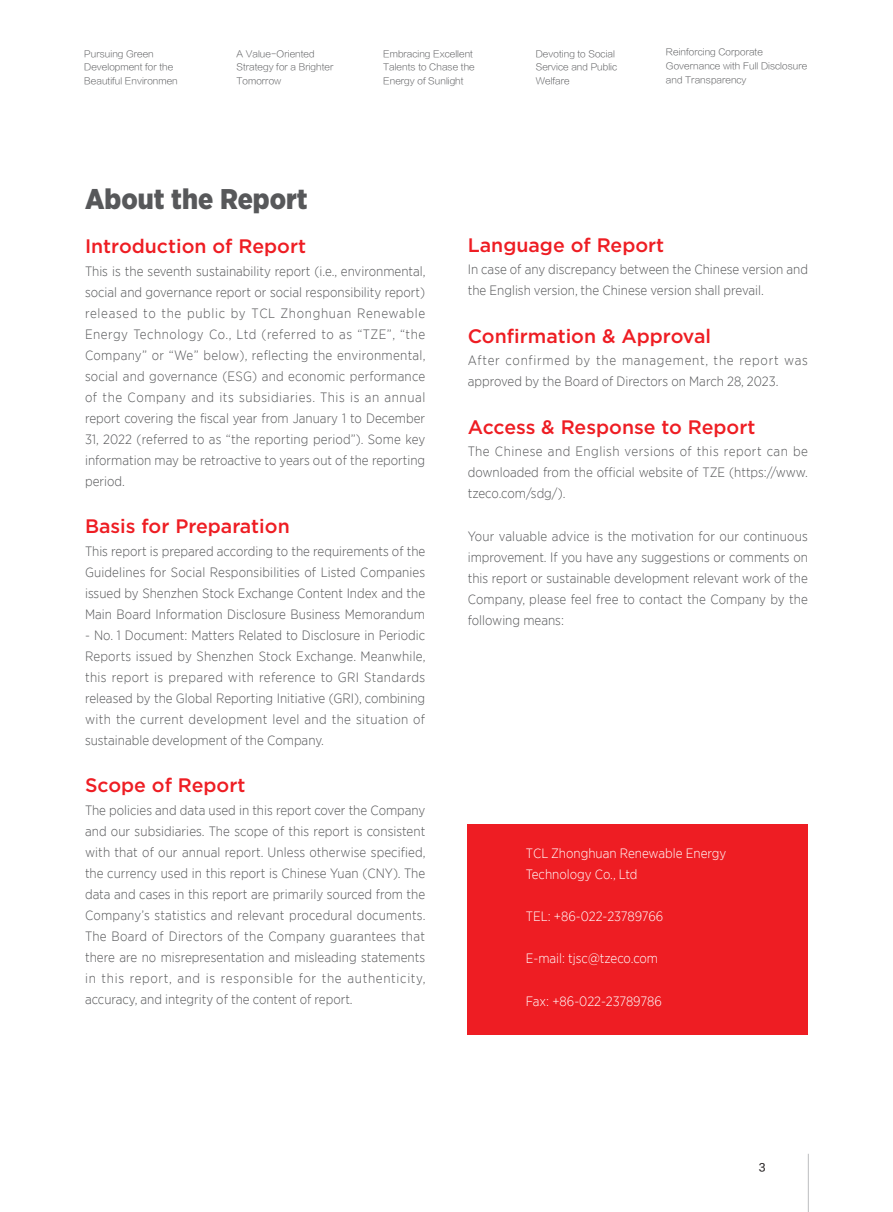
<style>
.page{position:relative;width:893px;height:1212px;background:#fff}
.page>*{position:absolute;margin:0;border:0;box-sizing:border-box;transform-origin:0 0}
.二级标题{font:900 28.5px "Gotham Narrow";color:#57585a}
.三级标题{font:500 19.5px "Gotham";color:#ee1d23}
.正文{font:300 13.5px/21px "Gotham Narrow";color:#57585a;text-align:justify}
.正文-2{font:300 13.5px/21px "Gotham Narrow";color:#fff}
.正文-3{font:300 13.5px/21px "Gotham Narrow";letter-spacing:.03em;color:#57585a}
.t1{font:10.5px "FZLTZHUNHK GBK1 0";color:#231f20}
.t2{font:9px/13.5px "FZLTXHK GBK1 0";letter-spacing:.01em;color:#57585a}
</style>
<div class="page">
<hr style="left:808px;top:1154px;width:1px;height:58px;background:#bcbdc0">
<div style="left:468px;top:824px;width:340px;height:210px;background:#ee1d23"></div>
<p class="t2" style="left:84px;top:47px;width:95px">Pursuing Green<br>Development for the<br>Beautiful Environmen</p>
<p class="t2" style="left:666px;top:46px;width:143px">Reinforcing Corporate<br>Governance with Full Disclosure and Transparency</p>
<p class="t2" style="left:236px;top:47px;width:98px">A Value-Oriented<br>Strategy for a Brighter<br>Tomorrow</p>
<p class="t2" style="left:536px;top:47px;width:83px">Devoting to Social<br>Service and Public<br>Welfare</p>
<p class="t2" style="left:383px;top:47px;width:93px">Embracing Excellent<br>Talents to Chase the<br>Energy of Sunlight</p>
<p class="二级标题" style="left:85px;top:180px;width:224px">About the Report</p>
<p class="三级标题" style="left:85px;top:235px;width:222px">Introduction of Report</p>
<p class="正文" style="left:85px;top:260px;width:342px">This is the seventh sustainability report (i.e., environmental, social and governance report or social responsibility report) released to the public by TCL Zhonghuan Renewable Energy Technology Co., Ltd (referred to as “TZE”, “the Company” or “We” below), reflecting the environmental, social and governance (ESG) and economic performance of the Company and its subsidiaries. This is an annual report covering the fiscal year from January 1 to December 31, 2022 (referred to as “the reporting period”). Some key information may be retroactive to years out of the reporting period.</p>
<p class="三级标题" style="left:85px;top:515px;width:206px">Basis for Preparation</p>
<p class="正文" style="left:85px;top:540px;width:342px">This report is prepared according to the requirements of the Guidelines for Social Responsibilities of Listed Companies issued by Shenzhen Stock Exchange Content Index and the Main Board Information Disclosure Business Memorandum</p>
<p class="正文" style="left:85px;top:624px;width:342px">- No. 1 Document: Matters Related to Disclosure in Periodic Reports issued by Shenzhen Stock Exchange. Meanwhile, this report is prepared with reference to GRI Standards released by the Global Reporting Initiative (GRI), combining with the current development level and the situation of sustainable development of the Company.</p>
<p class="三级标题" style="left:85px;top:774px;width:162px">Scope of Report</p>
<p class="正文" style="left:85px;top:799px;width:342px">The policies and data used in this report cover the Company and our subsidiaries. The scope of this report is consistent with that of our annual report. Unless otherwise specified, the currency used in this report is Chinese Yuan (CNY). The data and cases in this report are primarily sourced from the Company’s statistics and relevant procedural documents.<br>The Board of Directors of the Company guarantees that there are no misrepresentation and misleading statements in this report, and is responsible for the authenticity, accuracy, and integrity of the content of report.</p>
<p class="三级标题" style="left:468px;top:234px;width:198px">Language of Report</p>
<p class="正文" style="left:468px;top:259px;width:342px">In case of any discrepancy between the Chinese version and the English version, the Chinese version shall prevail.</p>
<p class="三级标题" style="left:468px;top:325px;width:245px">Confirmation &amp; Approval</p>
<p class="正文-3" style="left:468px;top:350px;width:342px">After confirmed by the management, the report was approved by the Board of Directors on March 28, 2023.</p>
<p class="三级标题" style="left:468px;top:416px;width:289px">Access &amp; Response to Report</p>
<p class="正文" style="left:468px;top:441px;width:342px">The Chinese and English versions of this report can be downloaded from the official website of TZE (https://www. tzeco.com/sdg/).</p>
<p class="正文" style="left:468px;top:525px;width:342px">Your valuable advice is the motivation for our continuous improvement. If you have any suggestions or comments on this report or sustainable development relevant work of the Company, please feel free to contact the Company by the following means:</p>
<p class="正文-2" style="left:526px;top:842px;width:202px">TCL Zhonghuan Renewable Energy<br>Technology Co., Ltd</p>
<p class="正文-2" style="left:526px;top:905px;width:139px">TEL: +86-022-23789766</p>
<p class="正文-2" style="left:526px;top:948px;width:134px">E-mail: tjsc@tzeco.com</p>
<p class="正文-2" style="left:526px;top:990px;width:137px">Fax: +86-022-23789786</p>
<p class="t1" style="left:759px;top:1162px;width:8px">3</p>
</div>
